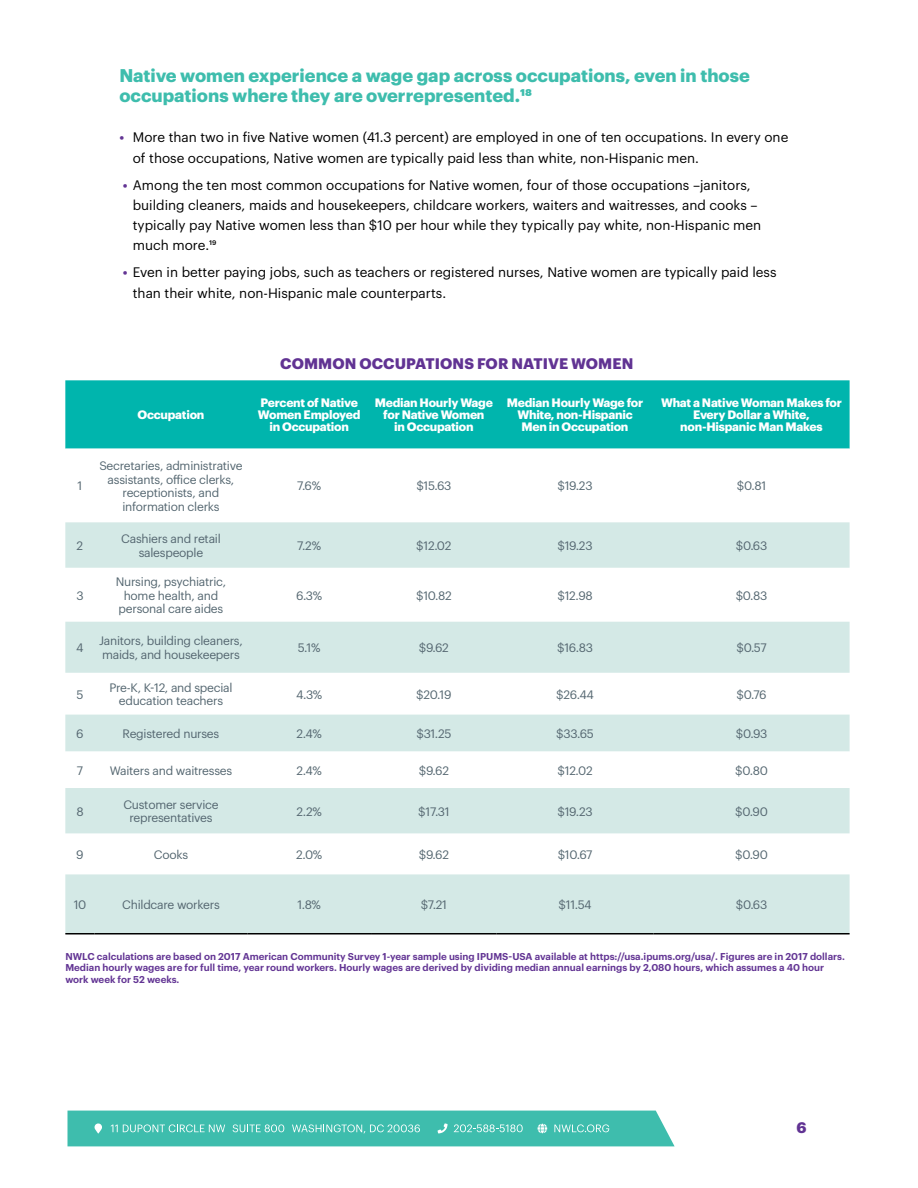
<style>
.page{position:relative;width:918px;height:1188px;background:#fff}
.page>*{position:absolute;margin:0;border:0;box-sizing:border-box;transform-origin:0 0}
.t1{font:700 18px/19.5px "Graphik";color:#3ebdad}
.t2{font:700 15px "Graphik";letter-spacing:.005em;color:#613393}
.t3{font:13.5px/20.2px "Graphik";color:#000}
.t4{font:12px/13.5px "Graphik";letter-spacing:-.02em;color:#546670;text-align:center}
.t5{font:700 12px/12px "Graphik";letter-spacing:-.02em;color:#fff;text-align:center}
.t6{font:600 9.75px/11.7px "Graphik";color:#633594}
.s1{font-weight:600;color:#633594}
</style>
<div class="page">
<svg style="left:67px;top:1111px;width:608px;height:35px;background:#4ac1b2"></svg>
<div style="left:65px;top:380px;width:785px;height:69px;background:#00b5ad"></div>
<svg style="left:65px;top:522px;width:785px;height:411px;fill:#d4e9e6"></svg>
<hr style="left:65px;top:933px;width:30px;height:1px;background:#000">
<hr style="left:95px;top:933px;width:152px;height:1px;background:#000">
<hr style="left:247px;top:933px;width:124px;height:1px;background:#000">
<hr style="left:371px;top:933px;width:126px;height:1px;background:#000">
<hr style="left:497px;top:933px;width:156px;height:1px;background:#000">
<hr style="left:653px;top:933px;width:197px;height:1px;background:#000">
<h1 class="t1" style="left:119px;top:64px;width:632px">Native women experience a wage gap across occupations, even in those occupations where they are overrepresented.18</h1>
<p class="t3" style="left:133px;top:126px;width:657px;text-indent:-14px"><span class="s1">•</span> More than two in five Native women (41.3 percent) are employed in one of ten occupations. In every one of those occupations, Native women are typically paid less than white, non-Hispanic men.</p>
<p class="t3" style="left:133px;top:173px;width:630px;text-indent:-10px"><span class="s1">•</span> Among the ten most common occupations for Native women, four of those occupations –janitors, building cleaners, maids and housekeepers, childcare workers, waiters and waitresses, and cooks – typically pay Native women less than $10 per hour while they typically pay white, non-Hispanic men much more.19</p>
<p class="t3" style="left:133px;top:261px;width:645px;text-indent:-10px"><span class="s1">•</span> Even in better paying jobs, such as teachers or registered nurses, Native women are typically paid less than their white, non-Hispanic male counterparts.</p>
<p class="t4" style="left:78px;top:478px;width:6px">1</p>
<p class="t5" style="left:137px;top:408px;width:68px">Occupation</p>
<p class="t4" style="left:99px;top:458px;width:145px">Secretaries, administrative assistants, office clerks, receptionists, and information clerks</p>
<p class="t2" style="left:280px;top:352px;width:355px">COMMON OCCUPATIONS FOR NATIVE WOMEN</p>
<p class="t5" style="left:258px;top:396px;width:104px">Percent of Native<br>Women Employed in Occupation</p>
<p class="t5" style="left:375px;top:396px;width:119px">Median Hourly Wage for Native Women<br>in Occupation</p>
<p class="t5" style="left:507px;top:396px;width:138px">Median Hourly Wage for<br>White, non-Hispanic<br>Men in Occupation</p>
<p class="t5" style="left:661px;top:396px;width:182px">What a Native Woman Makes for<br>Every Dollar a White, non-Hispanic Man Makes</p>
<p class="t4" style="left:297px;top:478px;width:25px">7.6%</p>
<p class="t4" style="left:416px;top:478px;width:37px">$15.63</p>
<p class="t4" style="left:558px;top:478px;width:37px">$19.23</p>
<p class="t4" style="left:737px;top:478px;width:31px">$0.81</p>
<p class="t4" style="left:77px;top:538px;width:8px">2</p>
<p class="t4" style="left:121px;top:531px;width:101px">Cashiers and retail salespeople</p>
<p class="t4" style="left:297px;top:538px;width:25px">7.2%</p>
<p class="t4" style="left:416px;top:538px;width:37px">$12.02</p>
<p class="t4" style="left:558px;top:538px;width:37px">$19.23</p>
<p class="t4" style="left:736px;top:538px;width:33px">$0.63</p>
<p class="t4" style="left:76px;top:588px;width:9px">3</p>
<p class="t4" style="left:116px;top:574px;width:112px">Nursing, psychiatric, home health, and personal care aides</p>
<p class="t4" style="left:296px;top:588px;width:28px">6.3%</p>
<p class="t4" style="left:416px;top:588px;width:37px">$10.82</p>
<p class="t4" style="left:557px;top:588px;width:37px">$12.98</p>
<p class="t4" style="left:736px;top:588px;width:33px">$0.83</p>
<p class="t4" style="left:76px;top:640px;width:9px">4</p>
<p class="t4" style="left:99px;top:633px;width:145px;text-align:left">Janitors, building cleaners, maids, and housekeepers</p>
<p class="t4" style="left:298px;top:640px;width:24px">5.1%</p>
<p class="t4" style="left:419px;top:640px;width:32px">$9.62</p>
<p class="t4" style="left:557px;top:640px;width:37px">$16.83</p>
<p class="t4" style="left:736px;top:640px;width:32px">$0.57</p>
<p class="t4" style="left:76px;top:687px;width:9px">5</p>
<p class="t4" style="left:109px;top:680px;width:125px">Pre-K, K-12, and special education teachers</p>
<p class="t4" style="left:296px;top:687px;width:28px">4.3%</p>
<p class="t4" style="left:416px;top:687px;width:37px">$20.19</p>
<p class="t4" style="left:556px;top:687px;width:39px">$26.44</p>
<p class="t4" style="left:736px;top:687px;width:32px">$0.76</p>
<p class="t4" style="left:76px;top:726px;width:9px">6</p>
<p class="t4" style="left:123px;top:726px;width:98px">Registered nurses</p>
<p class="t4" style="left:297px;top:726px;width:27px">2.4%</p>
<p class="t4" style="left:416px;top:726px;width:37px">$31.25</p>
<p class="t4" style="left:556px;top:726px;width:39px">$33.65</p>
<p class="t4" style="left:736px;top:726px;width:33px">$0.93</p>
<p class="t4" style="left:77px;top:763px;width:8px">7</p>
<p class="t4" style="left:110px;top:763px;width:124px">Waiters and waitresses</p>
<p class="t4" style="left:297px;top:763px;width:27px">2.4%</p>
<p class="t4" style="left:419px;top:763px;width:32px">$9.62</p>
<p class="t4" style="left:558px;top:763px;width:37px">$12.02</p>
<p class="t4" style="left:735px;top:763px;width:34px">$0.80</p>
<p class="t4" style="left:76px;top:804px;width:9px">8</p>
<p class="t4" style="left:123px;top:797px;width:97px">Customer service representatives</p>
<p class="t4" style="left:297px;top:804px;width:27px">2.2%</p>
<p class="t4" style="left:418px;top:804px;width:33px">$17.31</p>
<p class="t4" style="left:558px;top:804px;width:37px">$19.23</p>
<p class="t4" style="left:735px;top:804px;width:34px">$0.90</p>
<p class="t4" style="left:76px;top:847px;width:9px">9</p>
<p class="t4" style="left:154px;top:847px;width:36px">Cooks</p>
<p class="t4" style="left:296px;top:847px;width:28px">2.0%</p>
<p class="t4" style="left:419px;top:847px;width:32px">$9.62</p>
<p class="t4" style="left:558px;top:847px;width:36px">$10.67</p>
<p class="t4" style="left:735px;top:847px;width:34px">$0.90</p>
<p class="t4" style="left:74px;top:897px;width:14px">10</p>
<p class="t4" style="left:122px;top:897px;width:99px">Childcare workers</p>
<p class="t4" style="left:298px;top:897px;width:25px">1.8%</p>
<p class="t4" style="left:421px;top:897px;width:28px">$7.21</p>
<p class="t4" style="left:559px;top:897px;width:35px">$11.54</p>
<p class="t4" style="left:736px;top:897px;width:33px">$0.63</p>
<p class="t6" style="left:65px;top:949px;width:781px">NWLC calculations are based on 2017 American Community Survey 1-year sample using IPUMS-USA available at https://usa.ipums.org/usa/. Figures are in 2017 dollars.<br>Median hourly wages are for full time, year round workers. Hourly wages are derived by dividing median annual earnings by 2,080 hours, which assumes a 40 hour work week for 52 weeks.</p>
<p class="t2" style="left:797px;top:1116px;width:12px">6</p>
</div>
